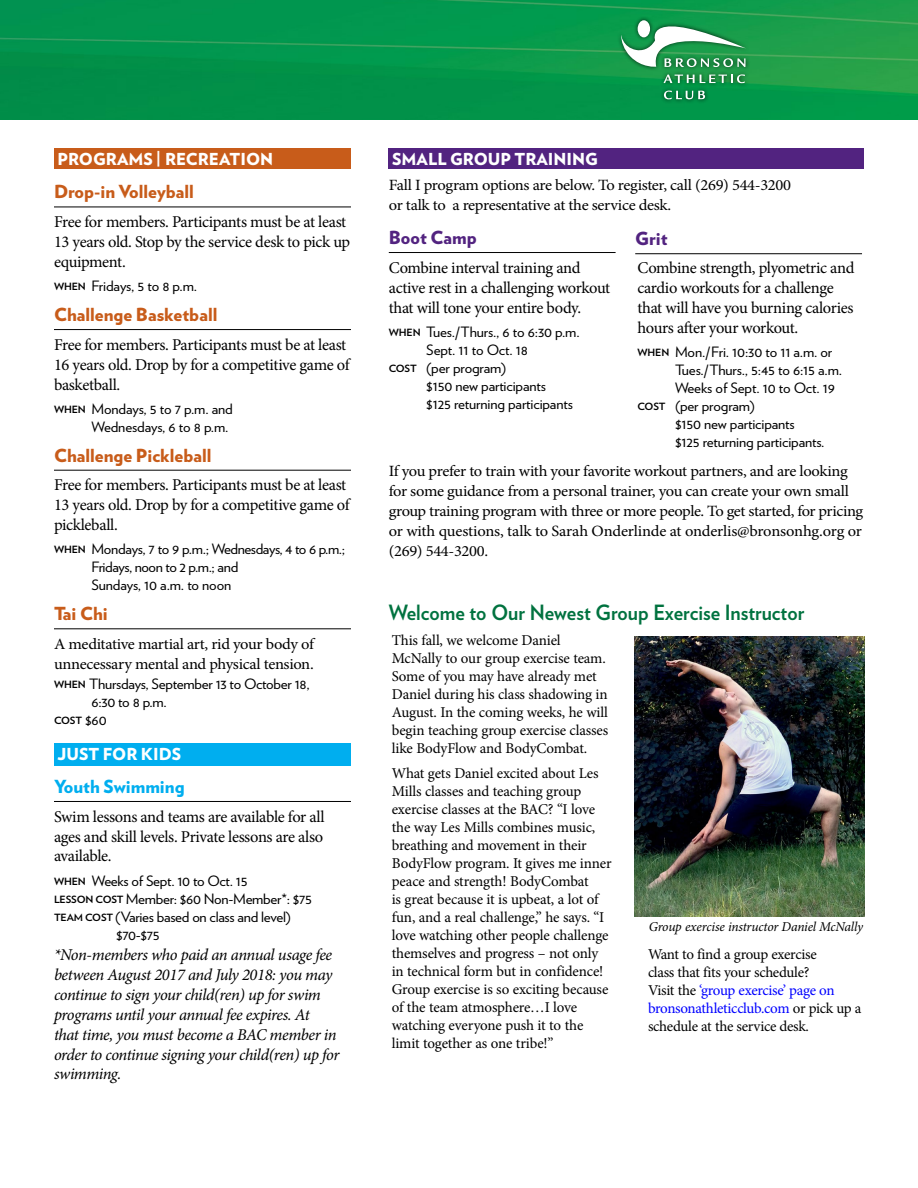
<style>
.page{position:relative;width:918px;height:1188px;background:#fff}
.page>*{position:absolute;margin:0;border:0;box-sizing:border-box;transform-origin:0 0}
.t1{font:700 21px "Verlag";color:#00723f;scale:.95 1}
.t2{font:900 18px "Verlag";color:#c85c1a}
.t3{font:900 18px "Verlag";color:#00aeef}
.t4{font:900 18px "Verlag";color:#522380}
.t5{font:16.5px/20px "Minion Pro";letter-spacing:-.025em;color:#000}
.t6{font:italic 16.5px/20px "Minion Pro";letter-spacing:-.03em;color:#000}
.t7{font:900 16.5px "Verlag";color:#fff}
.t8{font:15.6px/20px "Minion Pro";letter-spacing:-.02em;color:#000;scale:1.05 1}
.t9{font:15px/18px "Minion Pro";letter-spacing:-.015em;color:#000}
.t10{font:14.25px/18px "Verlag";letter-spacing:-.01em;color:#000;scale:1.05 1}
.t11{font:italic 13.5px "Minion Pro";letter-spacing:-.02em;color:#000}
.t12{font:700 10.05px "Verlag";color:#000;scale:1.05 1}
.s1{font-weight:700;font-size:10.05px}
.s2{font-weight:400;font-size:14.25px}
.s3{color:#00f}
</style>
<div class="page">
<img style="left:0;top:0;width:918px;height:119px">
<div style="left:54px;top:148px;width:297px;height:22px;background:#c85c1a"></div>
<div style="left:54px;top:743px;width:297px;height:23px;background:#00aeef"></div>
<hr style="left:54px;top:207px;width:297px;height:1px;background:#000">
<hr style="left:54px;top:329px;width:297px;height:1px;background:#000">
<hr style="left:54px;top:470px;width:297px;height:1px;background:#000">
<hr style="left:54px;top:628px;width:297px;height:1px;background:#000">
<hr style="left:54px;top:801px;width:297px;height:1px;background:#000">
<div style="left:617px;top:16px;width:133px;height:88px;background:#000;opacity:.75"></div>
<svg style="left:664px;top:91px;width:41px;height:8px"></svg>
<svg style="left:663px;top:74px;width:82px;height:9px"></svg>
<svg style="left:621px;top:4px;width:125px;height:64px"></svg>
<div style="left:389px;top:148px;width:475px;height:22px;background:#522380"></div>
<hr style="left:389px;top:252px;width:227px;height:1px;background:#000">
<hr style="left:635px;top:253px;width:227px;height:1px;background:#000">
<img style="left:634px;top:636px;width:231px;height:280px">
<p class="t7" style="left:57px;top:145px;width:217px">PROGRAMS | RECREATION</p>
<p class="t2" style="left:54px;top:177px;width:141px">Drop-in Volleyball</p>
<p class="t5" style="left:54px;top:212px;width:298px">Free for members. Participants must be at least<br>13 years old. Stop by the service desk to pick up equipment.</p>
<p class="t10" style="left:54px;top:276px;width:138px"><span class="s1">WHEN</span> Fridays, 5 to 8 p.m.</p>
<p class="t2" style="left:54px;top:300px;width:165px">Challenge Basketball</p>
<p class="t5" style="left:54px;top:335px;width:297px">Free for members. Participants must be at least<br>16 years old. Drop by for a competitive game of basketball.</p>
<p class="t10" style="left:54px;top:399px;width:172px;text-align:right"><span class="s1">WHEN</span> Mondays, 5 to 7 p.m. and<br>Wednesdays, 6 to 8 p.m.</p>
<p class="t2" style="left:54px;top:440px;width:159px">Challenge Pickleball</p>
<p class="t5" style="left:54px;top:475px;width:297px">Free for members. Participants must be at least<br>13 years old. Drop by for a competitive game of pickleball.</p>
<p class="t10" style="left:92px;top:539px;width:243px;text-indent:-38px"><span class="s1">WHEN</span> Mondays, 7 to 9 p.m.; Wednesdays, 4 to 6 p.m.;<br>Fridays, noon to 2 p.m.; and<br>Sundays, 10 a.m. to noon</p>
<p class="t2" style="left:54px;top:599px;width:55px">Tai Chi</p>
<p class="t8" style="left:54px;top:634px;width:249px">A meditative martial art, rid your body of unnecessary mental and physical tension.</p>
<p class="t10" style="left:92px;top:674px;width:209px;text-indent:-38px"><span class="s1">WHEN</span> Thursdays, September 13 to October 18,<br>6:30 to 8 p.m.</p>
<p class="t12" style="left:54px;top:713px;width:52px">COST <span class="s2">$60</span></p>
<p class="t7" style="left:57px;top:740px;width:125px">JUST FOR KIDS</p>
<p class="t3" style="left:54px;top:772px;width:132px">Youth Swimming</p>
<p class="t5" style="left:54px;top:807px;width:272px;text-align:justify">Swim lessons and teams are available for all ages and skill levels. Private lessons are also available.</p>
<p class="t10" style="left:54px;top:871px;width:186px"><span class="s1">WHEN</span> Weeks of Sept. 10 to Oct. 15</p>
<p class="t10" style="left:54px;top:889px;width:247px"><span class="s1">LESSON COST</span> Member: $60 Non-Member*: $75</p>
<p class="t10" style="left:54px;top:907px;width:227px"><span class="s1">TEAM COST</span> (Varies based on class and level)</p>
<p class="t10" style="left:116px;top:925px;width:43px">$70-$75</p>
<p class="t6" style="left:54px;top:945px;width:287px">*Non-members who paid an annual usage fee between August 2017 and July 2018: you may continue to sign your child(ren) up for swim programs until your annual fee expires. At<br>that time, you must become a BAC member in order to continue signing your child(ren) up for swimming.</p>
<p class="t7" style="left:392px;top:145px;width:207px">SMALL GROUP TRAINING</p>
<p class="t8" style="left:389px;top:175px;width:385px">Fall I program options are below. To register, call (269) 544-3200 or talk to a representative at the service desk.</p>
<p class="t4" style="left:389px;top:223px;width:90px">Boot Camp</p>
<p class="t5" style="left:389px;top:258px;width:223px">Combine interval training and active rest in a challenging workout that will tone your entire body.</p>
<p class="t10" style="left:389px;top:322px;width:183px"><span class="s1">WHEN</span> Tues./Thurs., 6 to 6:30 p.m.</p>
<p class="t10" style="left:426px;top:340px;width:98px">Sept. 11 to Oct. 18</p>
<p class="t10" style="left:389px;top:358px;width:114px"><span class="s1">COST</span> (per program)</p>
<p class="t10" style="left:426px;top:376px;width:116px">$150 new participants</p>
<p class="t10" style="left:426px;top:394px;width:141px">$125 returning participants</p>
<p class="t4" style="left:635px;top:224px;width:34px">Grit</p>
<p class="t5" style="left:638px;top:258px;width:218px">Combine strength, plyometric and cardio workouts for a challenge that will have you burning calories hours after your workout.</p>
<p class="t10" style="left:638px;top:342px;width:187px"><span class="s1">WHEN</span> Mon./Fri. 10:30 to 11 a.m. or</p>
<p class="t10" style="left:675px;top:360px;width:161px">Tues./Thurs., 5:45 to 6:15 a.m.</p>
<p class="t10" style="left:675px;top:378px;width:154px">Weeks of Sept. 10 to Oct. 19</p>
<p class="t10" style="left:638px;top:396px;width:114px"><span class="s1">COST</span> (per program)</p>
<p class="t10" style="left:675px;top:414px;width:116px">$150 new participants</p>
<p class="t10" style="left:675px;top:432px;width:144px">$125 returning participants.</p>
<p class="t8" style="left:389px;top:461px;width:453px">If you prefer to train with your favorite workout partners, and are looking for some guidance from a personal trainer, you can create your own small group training program with three or more people. To get started, for pricing or with questions, talk to Sarah Onderlinde at onderlis@bronsonhg.org or (269) 544-3200.</p>
<h1 class="t1" style="left:389px;top:596px;width:439px">Welcome to Our Newest Group Exercise Instructor</h1>
<p class="t9" style="left:392px;top:632px;width:218px">This fall, we welcome Daniel McNally to our group exercise team.<br>Some of you may have already met Daniel during his class shadowing in August. In the coming weeks, he will begin teaching group exercise classes like BodyFlow and BodyCombat.</p>
<p class="t9" style="left:392px;top:764px;width:221px">What gets Daniel excited about Les Mills classes and teaching group exercise classes at the BAC? “I love the way Les Mills combines music, breathing and movement in their BodyFlow program. It gives me inner peace and strength! BodyCombat<br>is great because it is upbeat, a lot of fun, and a real challenge,” he says. “I love watching other people challenge themselves and progress – not only in technical form but in confidence!<br>Group exercise is so exciting because of the team atmosphere…I love watching everyone push it to the limit together as one tribe!”</p>
<p class="t11" style="left:649px;top:917px;width:216px">Group exercise instructor Daniel McNally</p>
<p class="t9" style="left:648px;top:945px;width:215px">Want to find a group exercise<br>class that fits your schedule?<br>Visit the <span class="s3">‘group exercise’ page on bronsonathleticclub.com</span> or pick up a schedule at the service desk.</p>
</div>
